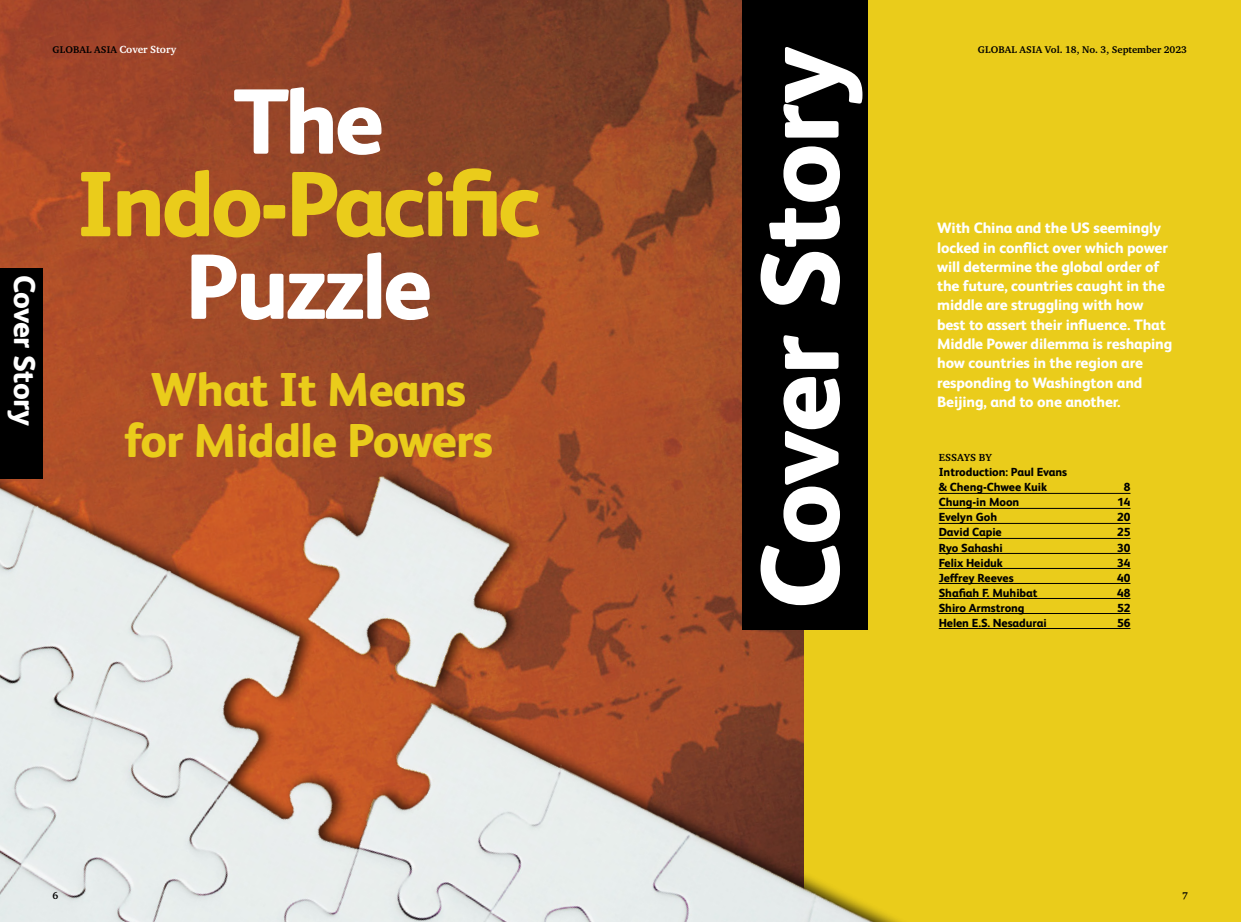
<style>
.page{position:relative;width:1241px;height:922px;background:#fff}
.page>*{position:absolute;margin:0;border:0;box-sizing:border-box;transform-origin:0 0}
.t1{font:800 110px "FS Albert Pro";letter-spacing:-.01em;color:#fff}
.t2{font:800 92.5px "FS Albert Pro";letter-spacing:-.04em;color:#eacc1b}
.t3{font:800 92.5px "FS Albert Pro";letter-spacing:-.04em;color:#fff}
.t4{font:800 47.5px/50px "FS Albert Pro";letter-spacing:-.02em;color:#eacc1b;text-align:center}
.t5{font:800 30px "FS Albert Pro";letter-spacing:-.02em;color:#fff}
.t6{font:800 15px/19.2px "FS Albert Pro";letter-spacing:-.01em;color:#fff}
.t7{font:800 11.75px/15px "FS Albert Pro";letter-spacing:-.005em;color:#000}
.t8{font:700 10.5px "Charter ITC Std";color:#000}
.t9{font:700 10px "Charter ITC Std";letter-spacing:.015em;color:#000}
.s1{font-size:10.62px;color:#fff}
</style>
<div class="page">
<img style="left:0;top:0;width:742px;height:185px">
<div style="left:804px;top:0;width:436px;height:921px;background:#eacc1b"></div>
<img style="left:0;top:185px;width:992px;height:736px">
<div style="left:742px;top:0;width:125px;height:629px;background:#000"></div>
<div style="left:0;top:268px;width:43px;height:210px;background:#000"></div>
<hr style="left:938px;top:493px;width:192px;height:1px;background:#000">
<hr style="left:938px;top:508px;width:192px;height:1px;background:#000">
<hr style="left:938px;top:523px;width:192px;height:1px;background:#000">
<hr style="left:938px;top:538px;width:192px;height:1px;background:#000">
<hr style="left:938px;top:553px;width:192px;height:1px;background:#000">
<hr style="left:938px;top:568px;width:192px;height:1px;background:#000">
<hr style="left:938px;top:583px;width:192px;height:1px;background:#000">
<hr style="left:938px;top:598px;width:192px;height:1px;background:#000">
<hr style="left:938px;top:613px;width:192px;height:1px;background:#000">
<hr style="left:938px;top:628px;width:192px;height:1px;background:#000">
<h3 class="t5" style="left:48px;top:275px;width:152px;rotate:90deg">Cover Story</h3>
<p class="t9" style="left:53px;top:44px;width:126px">GLOBAL ASIA <span class="s1">COVER STORY</span></p>
<h2 class="t3" style="left:233px;top:49px;width:152px">The</h2>
<h2 class="t2" style="left:76px;top:132px;width:466px">Indo-Pacific</h2>
<h2 class="t3" style="left:185px;top:214px;width:248px">Puzzle</h2>
<h3 class="t4" style="left:124px;top:361px;width:370px">What It Means for Middle Powers</h3>
<h1 class="t1" style="left:714px;top:609px;width:565px;rotate:-90deg">Cover Story</h1>
<p class="t9" style="left:977px;top:44px;width:211px">GLOBAL ASIA VOL. 18, NO. 3, SEPTEMBER 2023</p>
<p class="t6" style="left:936px;top:217px;width:237px">With China and the US seemingly locked in conflict over which power will determine the global order of the future, countries caught in the middle are struggling with how best to assert their influence. That<br>Middle Power dilemma is reshaping how countries in the region are responding to Washington and<br>Beijing, and to one another.</p>
<p class="t8" style="left:938px;top:451px;width:55px">ESSAYS BY</p>
<p class="t7" style="left:938px;top:464px;width:130px">Introduction: Paul Evans &amp; Cheng-Chwee Kuik</p>
<p class="t7" style="left:1123px;top:479px;width:8px">8</p>
<p class="t7" style="left:938px;top:494px;width:82px">Chung-in Moon</p>
<p class="t7" style="left:1116px;top:494px;width:15px">14</p>
<p class="t7" style="left:938px;top:509px;width:60px">Evelyn Goh</p>
<p class="t7" style="left:1116px;top:509px;width:15px">20</p>
<p class="t7" style="left:938px;top:524px;width:65px">David Capie</p>
<p class="t7" style="left:1116px;top:524px;width:15px">25</p>
<p class="t7" style="left:938px;top:539px;width:65px">Ryo Sahashi</p>
<p class="t7" style="left:1116px;top:539px;width:15px">30</p>
<p class="t7" style="left:938px;top:554px;width:66px">Felix Heiduk</p>
<p class="t7" style="left:1116px;top:554px;width:15px">34</p>
<p class="t7" style="left:938px;top:569px;width:76px">Jeffrey Reeves</p>
<p class="t7" style="left:1116px;top:569px;width:15px">40</p>
<p class="t7" style="left:938px;top:584px;width:100px">Shafiah F. Muhibat</p>
<p class="t7" style="left:1116px;top:584px;width:15px">48</p>
<p class="t7" style="left:938px;top:599px;width:87px">Shiro Armstrong</p>
<p class="t7" style="left:1116px;top:599px;width:15px">52</p>
<p class="t7" style="left:938px;top:614px;width:109px">Helen E.S. Nesadurai</p>
<p class="t7" style="left:1116px;top:614px;width:15px">56</p>
<p class="t9" style="left:53px;top:888px;width:7px">6</p>
<p class="t9" style="left:1181px;top:888px;width:7px">7</p>
</div>
